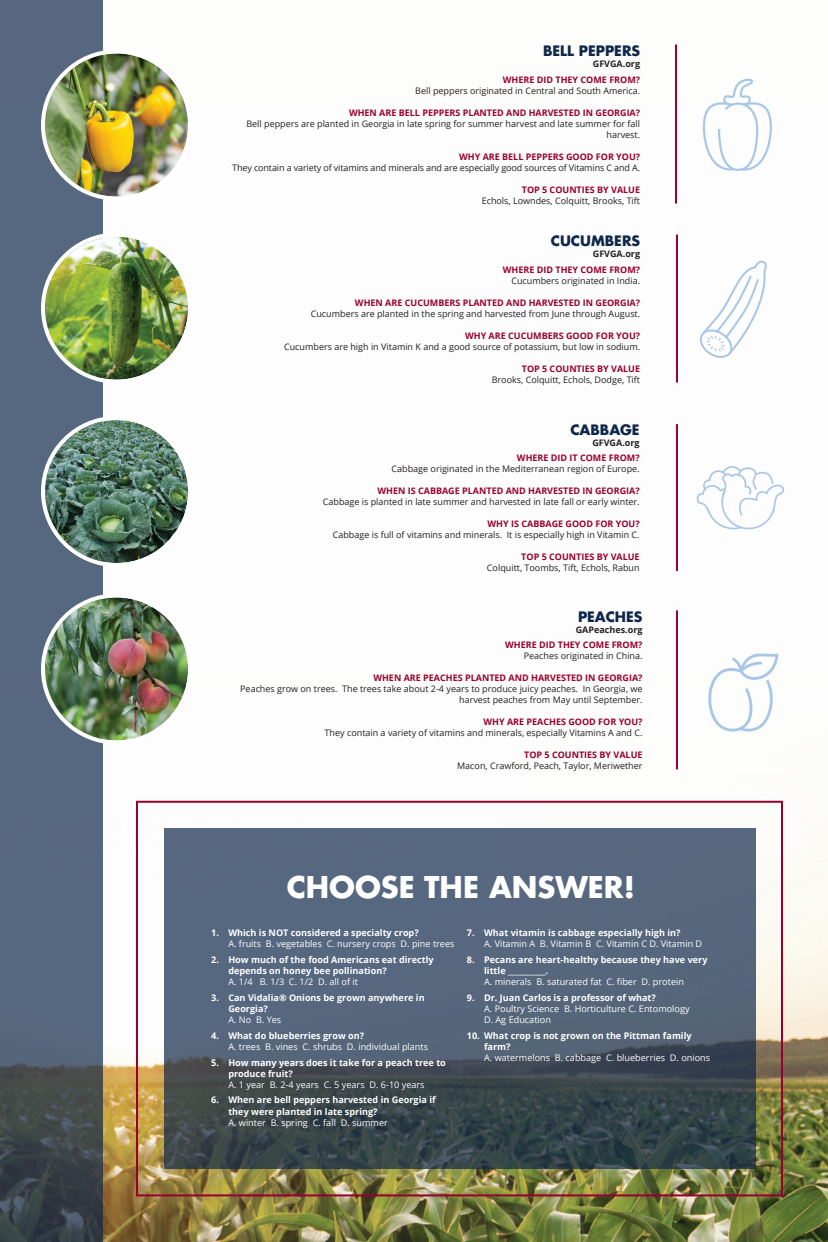
<style>
.page{position:relative;width:828px;height:1242px;background:#fff}
.page>*{position:absolute;margin:0;border:0;box-sizing:border-box;transform-origin:0 0}
.t1{font:700 29.1px "Futura LT Pro";color:#fff}
.t2{font:700 14px "Futura LT Pro";color:#0f274a}
.t3{font:700 9.1px/11.1px "Open Sans";color:#fff}
.t4{font:9.1px/11.1px "Open Sans";color:#fff}
.t5{font:9px/11px "Open Sans";color:#231f20;text-align:right}
.t6{font:700 9px "Open Sans";color:#98012d}
.t7{font:700 9px "Open Sans";color:#231f20}
</style>
<div class="page">
<img style="left:103px;top:105px;width:725px;height:1137px">
<svg style="left:0;top:0;width:103px;height:1242px;background:#556478"></svg>
<svg style="left:702px;top:78px;width:70px;height:93px"></svg>
<svg style="left:692px;top:260px;width:76px;height:98px"></svg>
<svg style="left:705px;top:653px;width:73px;height:79px"></svg>
<svg style="left:696px;top:466px;width:88px;height:63px"></svg>
<svg style="left:164px;top:829px;width:591px;height:340px;background:#4c5b6c"></svg>
<img style="left:45px;top:53px;width:143px;height:144px;border-radius:72px">
<div style="left:41px;top:49px;width:151px;height:152px;border:4px solid #fff;border-radius:50%"></div>
<img style="left:45px;top:237px;width:143px;height:143px;border-radius:72px">
<div style="left:41px;top:233px;width:151px;height:151px;border:4px solid #fff;border-radius:50%"></div>
<img style="left:45px;top:420px;width:143px;height:143px;border-radius:72px">
<div style="left:41px;top:416px;width:151px;height:151px;border:4px solid #fff;border-radius:50%"></div>
<img style="left:45px;top:597px;width:143px;height:144px;border-radius:72px">
<div style="left:41px;top:593px;width:151px;height:152px;border:4px solid #fff;border-radius:50%"></div>
<hr style="left:676px;top:610px;width:2px;height:159px;background:#98012d">
<hr style="left:676px;top:424px;width:2px;height:147px;background:#98012d">
<hr style="left:676px;top:235px;width:2px;height:148px;background:#98012d">
<hr style="left:675px;top:44px;width:2px;height:160px;background:#98012d">
<div style="left:136px;top:801px;width:647px;height:395px;border:2px solid #98012d"></div>
<h2 class="t2" style="left:543px;top:40px;width:99px">BELL PEPPERS</h2>
<p class="t7" style="left:593px;top:57px;width:49px">GFVGA.org</p>
<p class="t6" style="left:503px;top:73px;width:139px">WHERE DID THEY COME FROM?</p>
<p class="t5" style="left:415px;top:85px;width:226px">Bell peppers originated in Central and South America.</p>
<p class="t6" style="left:349px;top:106px;width:293px">WHEN ARE BELL PEPPERS PLANTED AND HARVESTED IN GEORGIA?</p>
<p class="t5" style="left:246px;top:118px;width:395px">Bell peppers are planted in Georgia in late spring for summer harvest and late summer for fall harvest.</p>
<p class="t6" style="left:459px;top:150px;width:183px">WHY ARE BELL PEPPERS GOOD FOR YOU?</p>
<p class="t5" style="left:232px;top:162px;width:409px">They contain a variety of vitamins and minerals and are especially good sources of Vitamins C and A.</p>
<p class="t6" style="left:522px;top:183px;width:120px">TOP 5 COUNTIES BY VALUE</p>
<p class="t5" style="left:482px;top:195px;width:160px">Echols, Lowndes, Colquitt, Brooks, Tift</p>
<h2 class="t2" style="left:551px;top:230px;width:91px">CUCUMBERS</h2>
<p class="t7" style="left:593px;top:247px;width:49px">GFVGA.org</p>
<p class="t6" style="left:503px;top:263px;width:139px">WHERE DID THEY COME FROM?</p>
<p class="t5" style="left:511px;top:275px;width:130px">Cucumbers originated in India.</p>
<p class="t6" style="left:355px;top:296px;width:287px">WHEN ARE CUCUMBERS PLANTED AND HARVESTED IN GEORGIA?</p>
<p class="t5" style="left:311px;top:308px;width:331px">Cucumbers are planted in the spring and harvested from June through August.</p>
<p class="t6" style="left:465px;top:329px;width:177px">WHY ARE CUCUMBERS GOOD FOR YOU?</p>
<p class="t5" style="left:284px;top:341px;width:358px">Cucumbers are high in Vitamin K and a good source of potassium, but low in sodium.</p>
<p class="t6" style="left:522px;top:362px;width:120px">TOP 5 COUNTIES BY VALUE</p>
<p class="t5" style="left:492px;top:374px;width:150px">Brooks, Colquitt, Echols, Dodge, Tift</p>
<h2 class="t2" style="left:570px;top:419px;width:71px">CABBAGE</h2>
<p class="t7" style="left:592px;top:436px;width:49px">GFVGA.org</p>
<p class="t6" style="left:517px;top:451px;width:124px">WHERE DID IT COME FROM?</p>
<p class="t5" style="left:392px;top:463px;width:250px">Cabbage originated in the Mediterranean region of Europe.</p>
<p class="t6" style="left:378px;top:484px;width:264px">WHEN IS CABBAGE PLANTED AND HARVESTED IN GEORGIA?</p>
<p class="t5" style="left:323px;top:496px;width:318px">Cabbage is planted in late summer and harvested in late fall or early winter.</p>
<p class="t6" style="left:488px;top:517px;width:154px">WHY IS CABBAGE GOOD FOR YOU?</p>
<p class="t5" style="left:333px;top:529px;width:308px">Cabbage is full of vitamins and minerals. It is especially high in Vitamin C.</p>
<p class="t6" style="left:521px;top:550px;width:120px">TOP 5 COUNTIES BY VALUE</p>
<p class="t5" style="left:487px;top:562px;width:154px">Colquitt, Toombs, Tift, Echols, Rabun</p>
<h2 class="t2" style="left:578px;top:606px;width:66px">PEACHES</h2>
<p class="t7" style="left:576px;top:623px;width:68px">GAPeaches.org</p>
<p class="t6" style="left:505px;top:639px;width:139px">WHERE DID THEY COME FROM?</p>
<p class="t5" style="left:524px;top:650px;width:120px">Peaches originated in China.</p>
<p class="t6" style="left:373px;top:672px;width:271px">WHEN ARE PEACHES PLANTED AND HARVESTED IN GEORGIA?</p>
<p class="t5" style="left:240px;top:683px;width:404px">Peaches grow on trees. The trees take about 2-4 years to produce juicy peaches. In Georgia, we harvest peaches from May until September.</p>
<p class="t6" style="left:484px;top:716px;width:161px">WHY ARE PEACHES GOOD FOR YOU?</p>
<p class="t5" style="left:325px;top:727px;width:319px">They contain a variety of vitamins and minerals, especially Vitamins A and C.</p>
<p class="t6" style="left:524px;top:749px;width:120px">TOP 5 COUNTIES BY VALUE</p>
<p class="t5" style="left:457px;top:760px;width:187px">Macon, Crawford, Peach, Taylor, Meriwether</p>
<h1 class="t1" style="left:287px;top:865px;width:350px">CHOOSE THE ANSWER!</h1>
<p class="t3" style="left:211px;top:927px;width:209px">1. Which is NOT considered a specialty crop?</p>
<p class="t4" style="left:228px;top:938px;width:228px">A. fruits B. vegetables C. nursery crops D. pine trees</p>
<p class="t3" style="left:228px;top:954px;width:207px;text-indent:-17px">2. How much of the food Americans eat directly depends on honey bee pollination?</p>
<p class="t4" style="left:228px;top:976px;width:131px">A. 1/4 B. 1/3 C. 1/2 D. all of it</p>
<p class="t3" style="left:228px;top:992px;width:198px;text-indent:-17px">3. Can Vidalia® Onions be grown anywhere in<br>Georgia?</p>
<p class="t4" style="left:228px;top:1014px;width:54px">A. No B. Yes</p>
<p class="t3" style="left:211px;top:1030px;width:155px">4. What do blueberries grow on?</p>
<p class="t4" style="left:228px;top:1041px;width:201px">A. trees B. vines C. shrubs D. individual plants</p>
<p class="t3" style="left:228px;top:1056px;width:219px;text-indent:-17px">5. How many years does it take for a peach tree to produce fruit?</p>
<p class="t4" style="left:228px;top:1079px;width:198px">A. 1 year B. 2-4 years C. 5 years D. 6-10 years</p>
<p class="t3" style="left:228px;top:1094px;width:209px;text-indent:-17px">6. When are bell peppers harvested in Georgia if they were planted in late spring?</p>
<p class="t4" style="left:228px;top:1117px;width:161px">A. winter B. spring C. fall D. summer</p>
<p class="t3" style="left:467px;top:927px;width:215px">7. What vitamin is cabbage especially high in?</p>
<p class="t4" style="left:484px;top:938px;width:220px">A. Vitamin A B. Vitamin B C. Vitamin C D. Vitamin D</p>
<p class="t3" style="left:484px;top:954px;width:225px;text-indent:-17px">8. Pecans are heart-healthy because they have very little __________.</p>
<p class="t4" style="left:484px;top:976px;width:201px">A. minerals B. saturated fat C. fiber D. protein</p>
<p class="t3" style="left:467px;top:992px;width:191px">9. Dr. Juan Carlos is a professor of what?</p>
<p class="t4" style="left:484px;top:1003px;width:207px">A. Poultry Science B. Horticulture C. Entomology<br>D. Ag Education</p>
<p class="t3" style="left:484px;top:1030px;width:209px;text-indent:-17px">10. What crop is not grown on the Pittman family farm?</p>
<p class="t4" style="left:484px;top:1052px;width:228px">A. watermelons B. cabbage C. blueberries D. onions</p>
</div>
